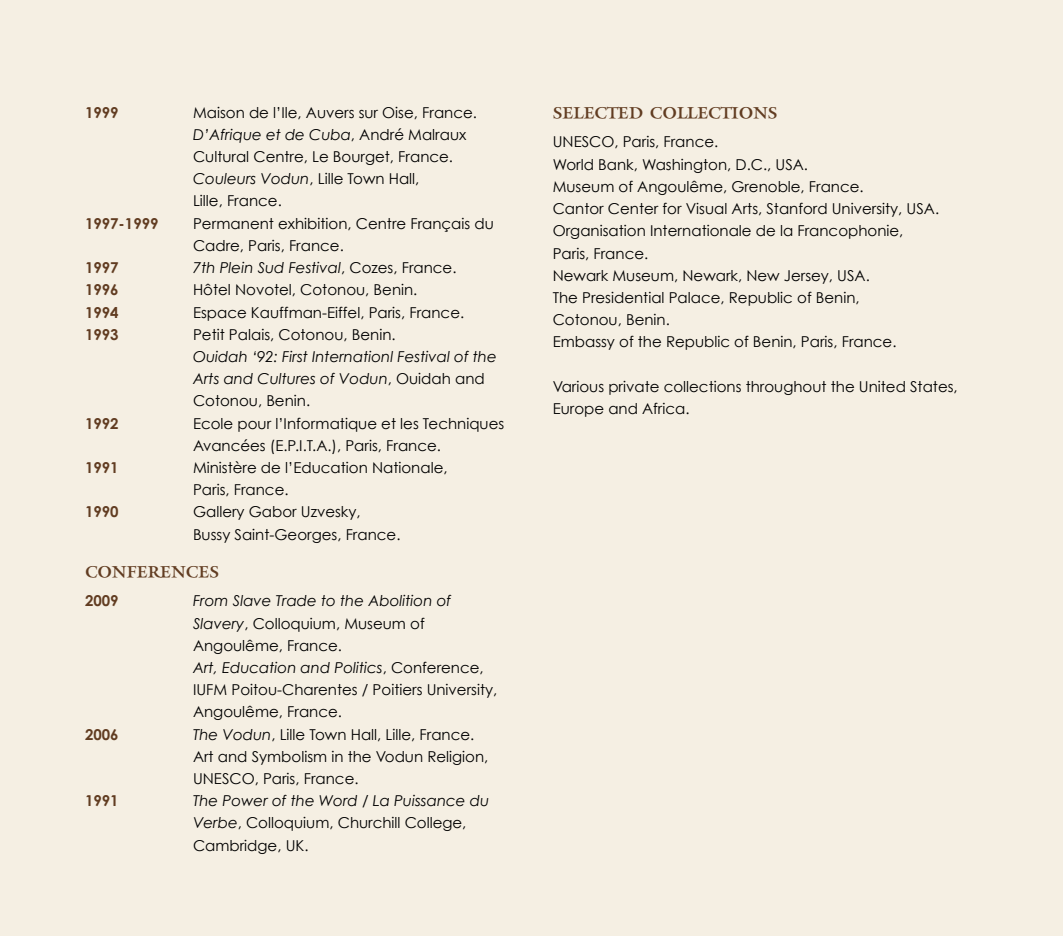
<style>
.page{position:relative;width:1063px;height:936px;background:#fff}
.page>*{position:absolute;margin:0;border:0;box-sizing:border-box;transform-origin:0 0}
.t1{font:25.5px "Mantinia";letter-spacing:-.01em;color:#613c21}
.t2{font:15px/22.2px "Century Gothic";color:#000}
.t3{font:italic 15px/22.2px "Century Gothic";color:#000}
.t4{font:700 15px "Century Gothic";color:#613c21}
.s1{font-style:italic}
.s2{font-style:normal}
</style>
<div class="page">
<div style="left:0;top:0;width:1063px;height:935px;background:#f5efe3"></div>
<p class="t4" style="left:85px;top:103px;width:35px">1999</p>
<p class="t2" style="left:193px;top:101px;width:285px">Maison de l’Ile, Auvers sur Oise, France.<br><span class="s1">D’Afrique et de Cuba</span>, André Malraux<br>Cultural Centre, Le Bourget, France.<br><span class="s1">Couleurs Vodun</span>, Lille Town Hall,<br>Lille, France.</p>
<p class="t4" style="left:85px;top:214px;width:75px">1997-1999</p>
<p class="t2" style="left:193px;top:212px;width:302px">Permanent exhibition, Centre Français du<br>Cadre, Paris, France.</p>
<p class="t4" style="left:85px;top:258px;width:35px">1997</p>
<p class="t3" style="left:193px;top:256px;width:265px">7th Plein Sud Festival<span class="s2">, Cozes, France.</span></p>
<p class="t4" style="left:85px;top:280px;width:35px">1996</p>
<p class="t2" style="left:193px;top:278px;width:226px">Hôtel Novotel, Cotonou, Benin.</p>
<p class="t4" style="left:85px;top:302px;width:35px">1994</p>
<p class="t2" style="left:193px;top:301px;width:273px">Espace Kauffman-Eiffel, Paris, France.</p>
<p class="t4" style="left:85px;top:325px;width:35px">1993</p>
<p class="t2" style="left:193px;top:323px;width:204px">Petit Palais, Cotonou, Benin.</p>
<p class="t3" style="left:193px;top:345px;width:305px">Ouidah ‘92: First Internationl Festival of the<br>Arts and Cultures of Vodun<span class="s2">, Ouidah and<br>Cotonou, Benin.</span></p>
<p class="t4" style="left:85px;top:413px;width:35px">1992</p>
<p class="t2" style="left:193px;top:412px;width:313px">Ecole pour l’Informatique et les Techniques<br>Avancées (E.P.I.T.A.), Paris, France.</p>
<p class="t4" style="left:85px;top:458px;width:35px">1991</p>
<p class="t2" style="left:193px;top:456px;width:256px">Ministère de l’Education Nationale,<br>Paris, France.</p>
<p class="t4" style="left:85px;top:502px;width:35px">1990</p>
<p class="t2" style="left:193px;top:500px;width:209px">Gallery Gabor Uzvesky,<br>Bussy Saint-Georges, France.</p>
<h1 class="t1" style="left:85px;top:559px;width:136px">conferences</h1>
<p class="t4" style="left:85px;top:591px;width:35px">2009</p>
<p class="t2" style="left:193px;top:589px;width:306px"><span class="s1">From Slave Trade to the Abolition of<br>Slavery</span>, Colloquium, Museum of<br>Angoulême, France.<br><span class="s1">Art, Education and Politics</span>, Conference,<br>IUFM Poitou-Charentes / Poitiers University,<br>Angoulême, France.</p>
<p class="t4" style="left:85px;top:724px;width:35px">2006</p>
<p class="t2" style="left:193px;top:722px;width:297px"><span class="s1">The Vodun</span>, Lille Town Hall, Lille, France.<br>Art and Symbolism in the Vodun Religion,<br>UNESCO, Paris, France.</p>
<p class="t4" style="left:85px;top:791px;width:35px">1991</p>
<p class="t2" style="left:193px;top:789px;width:298px"><span class="s1">The Power of the Word / La Puissance du<br>Verbe</span>, Colloquium, Churchill College,<br>Cambridge, UK.</p>
<h1 class="t1" style="left:553px;top:100px;width:226px">selected collections</h1>
<p class="t2" style="left:553px;top:131px;width:388px">UNESCO, Paris, France.<br>World Bank, Washington, D.C., USA.<br>Museum of Angoulême, Grenoble, France.<br>Cantor Center for Visual Arts, Stanford University, USA.<br>Organisation Internationale de la Francophonie, Paris, France.<br>Newark Museum, Newark, New Jersey, USA.<br>The Presidential Palace, Republic of Benin,<br>Cotonou, Benin.<br>Embassy of the Republic of Benin, Paris, France.</p>
<p class="t2" style="left:553px;top:375px;width:406px">Various private collections throughout the United States,<br>Europe and Africa.</p>
</div>
